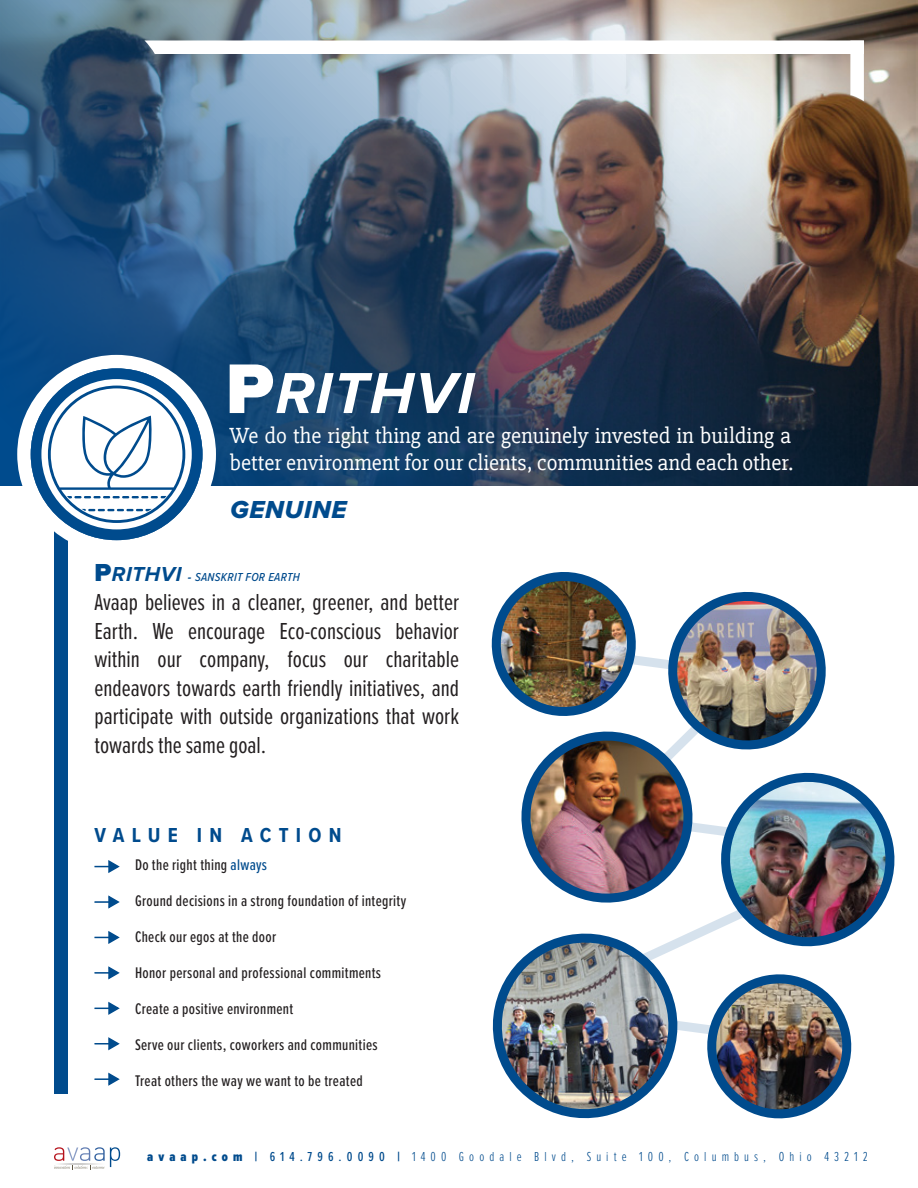
<style>
.page{position:relative;width:918px;height:1188px;background:#fff}
.page>*{position:absolute;margin:0;border:0;box-sizing:border-box;transform-origin:0 0}
.t1{font:25.5px "Proxima Nova Extrabld It";letter-spacing:.025em;color:#004b8d}
.t2{font:24px/28.5px "Proxima Nova Ex Cn";color:#231f20;text-align:justify}
.t3{font:22.5px/27px "Slabo 27 px";color:#fff}
.t4{font:700 21px "Proxima Nova Cond";letter-spacing:.345em;color:#004b8d}
.t5{font:500 16.05px "Proxima Nova Ex Cn";letter-spacing:.02em;color:#231f20}
.t6{font:300 13.5px "Proxima Nova Ex Cn";letter-spacing:.38em;color:#004b8d}
.t7{font:italic 500 12px "Proxima Nova Cond";letter-spacing:.025em;color:#004b8d}
.s1{font-family:"Proxima Nova";font-weight:900;font-style:normal;font-size:25.5px}
.s2{font-family:"Proxima Nova";font-weight:700;font-size:21px}
.s3{font-family:"Proxima Nova";font-weight:700}
.s4{color:#004b8d}
.s5{font-weight:900}
.s6{font-weight:700}
.s7{font-weight:500}
</style>
<div class="page">
<svg style="left:54px;top:1147px;width:66px;height:23px"></svg>
<svg style="left:54px;top:1164px;width:51px;height:1px"></svg>
<img style="left:0;top:0;width:918px;height:486px">
<div style="left:54px;top:527px;width:14px;height:567px;background:#004b8d"></div>
<svg style="left:95px;top:860px;width:25px;height:13px"></svg>
<svg style="left:95px;top:895px;width:25px;height:14px"></svg>
<svg style="left:95px;top:931px;width:25px;height:13px"></svg>
<svg style="left:95px;top:966px;width:25px;height:14px"></svg>
<svg style="left:95px;top:1001px;width:25px;height:14px"></svg>
<svg style="left:95px;top:1037px;width:25px;height:14px"></svg>
<svg style="left:95px;top:1072px;width:25px;height:14px"></svg>
<svg style="left:17px;top:355px;width:199px;height:186px"></svg>
<svg style="left:230px;top:365px;width:246px;height:48px"></svg>
<svg style="left:145px;top:40px;width:719px;height:61px"></svg>
<img style="left:491px;top:572px;width:404px;height:547px">
<h3 class="t3" style="left:230px;top:422px;width:565px">We do the right thing and are genuinely invested in building a better environment for our clients, communities and each other.</h3>
<h1 class="t1" style="left:230px;top:491px;width:118px">GENUINE</h1>
<p class="t7" style="left:94px;top:568px;width:207px"><span class="s1">P</span><span class="s2">RITHVI</span> <span class="s3">-</span> SANSKRIT FOR EARTH</p>
<p class="t2" style="left:94px;top:587px;width:366px">Avaap believes in a cleaner, greener, and better Earth. We encourage Eco-conscious behavior within our company, focus our charitable endeavors towards earth friendly initiatives, and participate with outside organizations that work towards the same goal.</p>
<h3 class="t4" style="left:94px;top:819px;width:249px">VALUE IN ACTION</h3>
<p class="t5" style="left:135px;top:853px;width:134px">Do the right thing <span class="s4">always</span></p>
<p class="t5" style="left:135px;top:889px;width:273px">Ground decisions in a strong foundation of integrity</p>
<p class="t5" style="left:135px;top:925px;width:143px">Check our egos at the door</p>
<p class="t5" style="left:135px;top:961px;width:248px">Honor personal and professional commitments</p>
<p class="t5" style="left:135px;top:997px;width:160px">Create a positive environment</p>
<p class="t5" style="left:135px;top:1033px;width:244px">Serve our clients, coworkers and communities</p>
<p class="t5" style="left:135px;top:1069px;width:229px">Treat others the way we want to be treated</p>
<p class="t6" style="left:147px;top:1147px;width:722px"><span class="s5">avaap.com</span> <span class="s6">|</span> <span class="s7">614.796.0090</span> <span class="s6">|</span> 1400 Goodale Blvd, Suite 100, Columbus, Ohio 43212</p>
</div>
